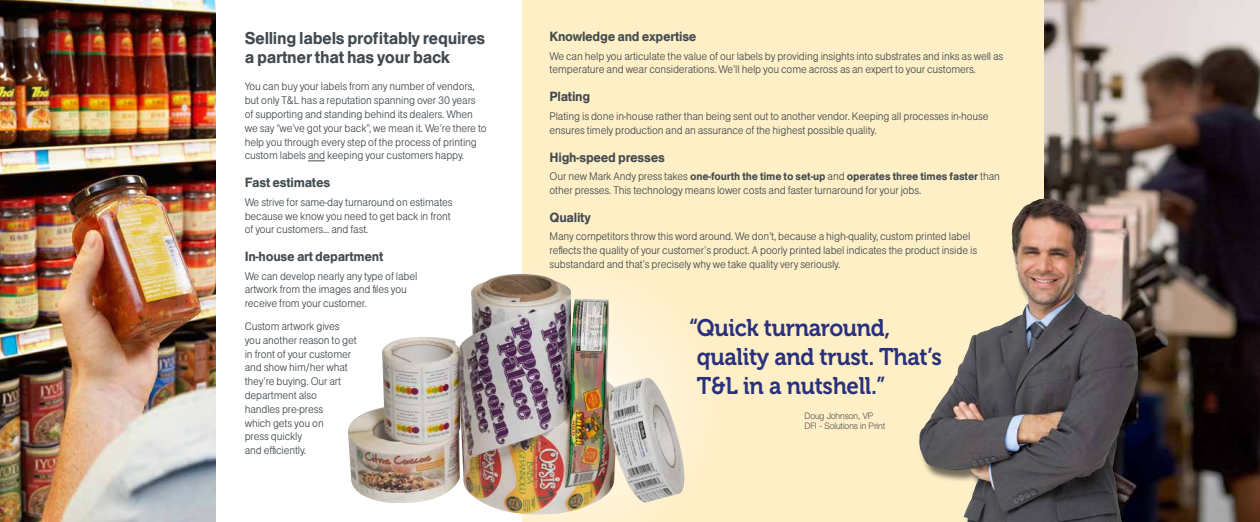
<style>
.page{position:relative;width:1260px;height:522px;background:#fff}
.page>*{position:absolute;margin:0;border:0;box-sizing:border-box;transform-origin:0 0}
.t1{font:24px/28.8px "Museo 700";letter-spacing:-.015em;color:#29307d;scale:.93 1}
.t2{font:18px/19.2px "A Buch Bld";letter-spacing:-.02em;color:#434b50;scale:.96 1}
.t3{font:14px "A Buch Bld";letter-spacing:-.02em;color:#434b50;scale:.96 1}
.t4{font:11.5px/13.8px "A Buch";letter-spacing:-.01em;color:#434b50;scale:.96 1}
.t5{font:11.5px "A Buch Bld";letter-spacing:-.01em;color:#434b50;scale:.96 1}
.t6{font:300 9px/10.8px "Helvetica Neue";letter-spacing:-.01em;color:#4d4d4f;scale:.96 1}
.s1{font-family:"A Buch"}
</style>
<div class="page">
<div style="left:522px;top:0;width:522px;height:522px;background:#ffefc6"></div>
<svg style="left:527px;top:372px;width:164px;height:150px"></svg>
<img style="left:0;top:0;width:216px;height:522px">
<img style="left:1044px;top:0;width:216px;height:522px">
<svg style="left:308px;top:161px;width:17px;height:1px"></svg>
<div style="left:918px;top:200px;width:230px;height:322px;background:#000;opacity:.55"></div>
<img style="left:919px;top:199px;width:203px;height:323px">
<img style="left:348px;top:274px;width:337px;height:243px">
<h2 class="t2" style="left:245px;top:30px;width:252px">Selling labels profitably requires a partner that has your back</h2>
<p class="t4" style="left:245px;top:81px;width:254px">You can buy your labels from any number of vendors, but only T&amp;L has a reputation spanning over 30 years of supporting and standing behind its dealers. When we say “we’ve got your back”, we mean it. We’re there to help you through every step of the process of printing custom labels and keeping your customers happy.</p>
<p class="t3" style="left:245px;top:173px;width:91px">Fast estimates</p>
<p class="t4" style="left:245px;top:196px;width:218px">We strive for same-day turnaround on estimates because we know you need to get back in front of your customers... and fast.</p>
<p class="t3" style="left:245px;top:247px;width:146px">In-house art department</p>
<p class="t4" style="left:245px;top:270px;width:181px">We can develop nearly any type of label artwork from the images and files you receive from your customer.</p>
<p class="t4" style="left:245px;top:320px;width:118px">Custom artwork gives you another reason to get in front of your customer and show him/her what they’re buying. Our art department also<br>handles pre-press<br>which gets you on<br>press quickly<br>and efficiently.</p>
<p class="t3" style="left:550px;top:27px;width:155px">Knowledge and expertise</p>
<p class="t4" style="left:550px;top:50px;width:474px">We can help you articulate the value of our labels by providing insights into substrates and inks as well as temperature and wear considerations. We’ll help you come across as an expert to your customers.</p>
<p class="t3" style="left:550px;top:87px;width:44px">Plating</p>
<p class="t4" style="left:550px;top:110px;width:459px">Plating is done in-house rather than being sent out to another vendor. Keeping all processes in-house ensures timely production and an assurance of the highest possible quality.</p>
<p class="t3" style="left:550px;top:148px;width:122px">High-speed presses</p>
<p class="t5" style="left:550px;top:168px;width:471px"><span class="s1">Our new Mark Andy press takes</span> one-fourth the time to set-up <span class="s1">and</span> operates three times faster <span class="s1">than</span></p>
<p class="t4" style="left:550px;top:184px;width:389px">other presses. This technology means lower costs and faster turnaround for your jobs.</p>
<p class="t3" style="left:550px;top:208px;width:44px">Quality</p>
<p class="t4" style="left:550px;top:230px;width:447px">Many competitors throw this word around. We don’t, because a high-quality, custom printed label reflects the quality of your customer’s product. A poorly printed label indicates the product inside is substandard and that’s precisely why we take quality very seriously.</p>
<h1 class="t1" style="left:697px;top:314px;width:265px;text-indent:-8px">“Quick turnaround, quality and trust. That’s<br>T&amp;L in a nutshell.”</h1>
<p class="t6" style="left:805px;top:410px;width:86px">Doug Johnson, VP<br>DFI - Solutions in Print</p>
</div>
